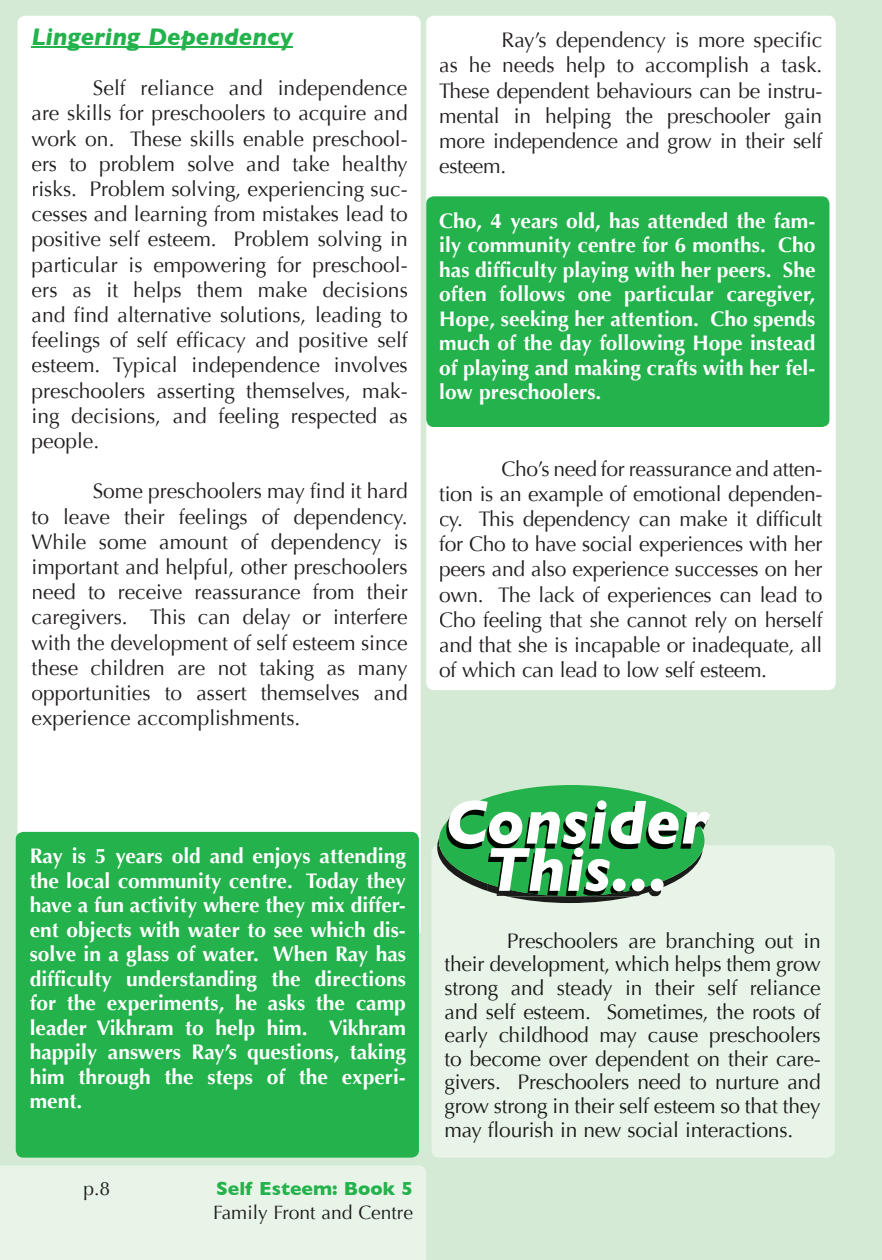
<style>
.page{position:relative;width:882px;height:1260px;background:#d5ead4}
.page>*{position:absolute;margin:0;border:0;box-sizing:border-box;transform-origin:0 0}
.t1{font:italic 700 63px/47.2px "Gill Sans";color:#fff;text-align:center}
.t2{font:italic 700 24.5px "Gill Sans";color:#23b24b}
.t3{font:21px/25.2px "Optima";letter-spacing:-.01em;color:#231f20;text-align:justify}
.t4{font:700 21px/24.5px "Optima";color:#fff;text-align:justify}
.t5{font:21px/23.6px "Optima";letter-spacing:-.01em;color:#1b1c1a;text-align:justify}
.t6{font:19.25px "Optima";color:#1b1c1a}
.t7{font:700 19.25px "Gill Sans";color:#23b24b}
</style>
<div class="page">
<div style="left:426px;top:16px;width:410px;height:674px;background:#fff;border-radius:8px"></div>
<div style="left:0;top:1166px;width:426px;height:94px;background:#e9f4e8"></div>
<div style="left:66px;top:1183px;width:144px;height:18px;background:#e9f4e8"></div>
<div style="left:215px;top:1204px;width:197px;height:20px;background:#e9f4e8"></div>
<div style="left:18px;top:16px;width:403px;height:921px;background:#fff;border-radius:8px"></div>
<hr style="left:32px;top:47px;width:261px;height:1px;background:#23b24b">
<div style="left:432px;top:845px;width:403px;height:313px;background:#e9f4e8;border-radius:8px"></div>
<div style="left:16px;top:832px;width:403px;height:326px;background:#23b24b;border-radius:8px"></div>
<div style="left:426px;top:196px;width:403px;height:231px;background:#23b24b;border-radius:8px"></div>
<div style="left:439px;top:785px;width:265px;height:111px;background:#23b24b;border-radius:50%"></div>
<svg style="left:437px;top:805px;width:268px;height:98px"></svg>
<p class="t2" style="left:32px;top:22px;width:263px">Lingering Dependency</p>
<p class="t3" style="left:32px;top:76px;width:378px;text-indent:61px">Self reliance and independence are skills for preschoolers to acquire and work on. These skills enable preschool&shy;ers to problem solve and take healthy risks. Problem solving, experiencing suc&shy;cesses and learning from mistakes lead to positive self esteem. Problem solving in particular is empowering for preschool&shy;ers as it helps them make decisions and find alternative solutions, leading to feelings of self efficacy and positive self esteem. Typical independence involves preschoolers asserting themselves, mak&shy;ing decisions, and feeling respected as people.</p>
<p class="t3" style="left:32px;top:479px;width:378px;text-indent:61px">Some preschoolers may find it hard to leave their feelings of dependency.<br>While some amount of dependency is important and helpful, other preschoolers need to receive reassurance from their caregivers. This can delay or interfere with the development of self esteem since these children are not taking as many opportunities to assert themselves and experience accomplishments.</p>
<p class="t3" style="left:439px;top:28px;width:385px;text-indent:62px">Ray’s dependency is more specific as he needs help to accomplish a task.<br>These dependent behaviours can be instru&shy;mental in helping the preschooler gain more independence and grow in their self esteem.</p>
<p class="t4" style="left:439px;top:209px;width:378px">Cho, 4 years old, has attended the fam&shy;ily community centre for 6 months. Cho has difficulty playing with her peers. She often follows one particular caregiver, Hope, seeking her attention. Cho spends much of the day following Hope instead of playing and making crafts with her fel&shy;low preschoolers.</p>
<p class="t3" style="left:439px;top:456px;width:385px;text-indent:62px">Cho’s need for reassurance and atten&shy;tion is an example of emotional dependen&shy;cy. This dependency can make it difficult for Cho to have social experiences with her peers and also experience successes on her own. The lack of experiences can lead to Cho feeling that she cannot rely on herself and that she is incapable or inadequate, all of which can lead to low self esteem.</p>
<p class="t4" style="left:30px;top:844px;width:378px">Ray is 5 years old and enjoys attending the local community centre. Today they have a fun activity where they mix differ&shy;ent objects with water to see which dis&shy;solve in a glass of water. When Ray has difficulty understanding the directions for the experiments, he asks the camp leader Vikhram to help him. Vikhram happily answers Ray’s questions, taking him through the steps of the experi&shy;ment.</p>
<p class="t6" style="left:83px;top:1178px;width:28px">p.8</p>
<p class="t7" style="left:216px;top:1178px;width:198px">Self Esteem: Book 5</p>
<p class="t6" style="left:213px;top:1201px;width:201px">Family Front and Centre</p>
<h1 class="t1" style="left:445px;top:798px;width:265px">Consider<br>This...</h1>
<p class="t5" style="left:444px;top:929px;width:378px;text-indent:62px">Preschoolers are branching out in their development, which helps them grow strong and steady in their self reliance and self esteem. Sometimes, the roots of early childhood may cause preschoolers to become over dependent on their care&shy;givers. Preschoolers need to nurture and grow strong in their self esteem so that they may flourish in new social interactions.</p>
</div>
